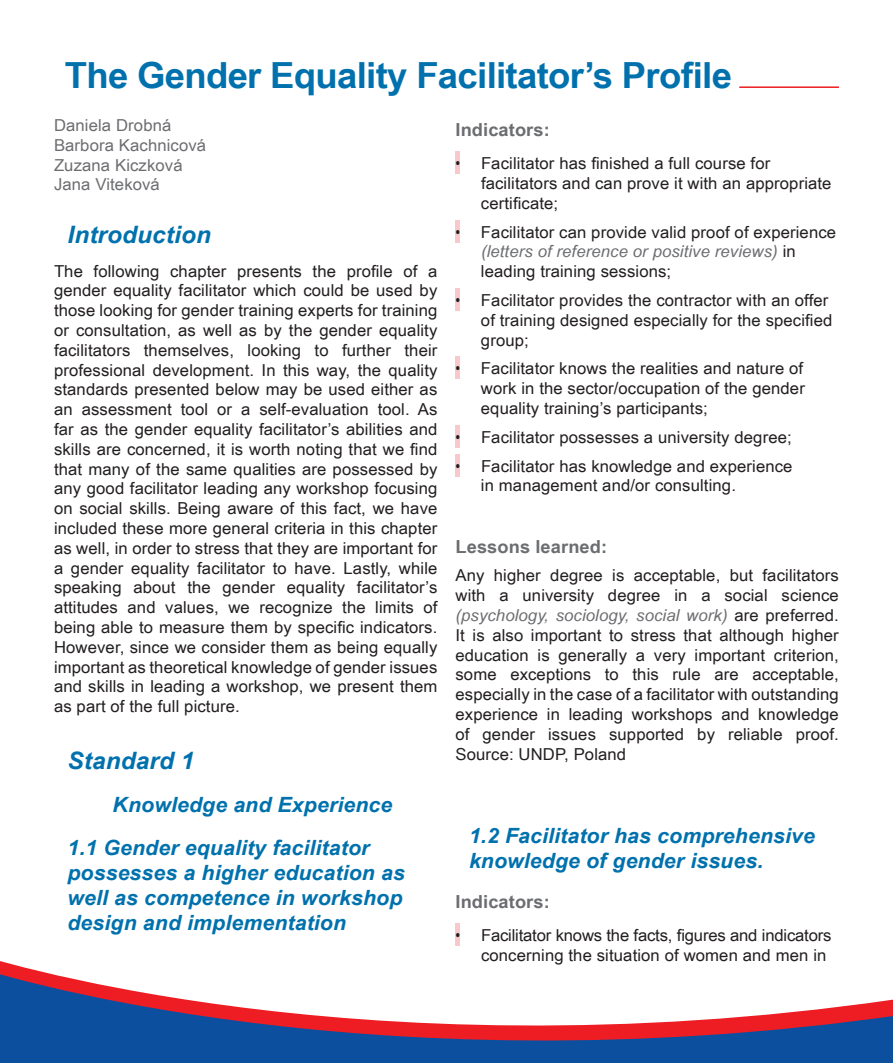
<style>
.page{position:relative;width:893px;height:1063px;background:#fff}
.page>*{position:absolute;margin:0;border:0;box-sizing:border-box;transform-origin:0 0}
.t1{font:700 36px "Arial Narrow";letter-spacing:-.015em;color:#0171ad;scale:1.24 1}
.t2{font:italic 700 24px "Arial Narrow";letter-spacing:.005em;color:#0171ad;scale:1.24 1}
.t3{font:italic 700 21px/25.2px "Arial Narrow";letter-spacing:.005em;color:#0171ad;scale:1.24 1}
.t4{font:700 18px "Arial Narrow";letter-spacing:.005em;color:#6c6d70;scale:1.24 1}
.t5{font:16.5px/19.8px "Arial Narrow";letter-spacing:.005em;color:#231f20;scale:1.24 1}
.t6{font:16.5px/19.8px "Arial Narrow";letter-spacing:.005em;color:#6c6d70;scale:1.24 1}
.t7{font:16.5px/28.8px "Arial Narrow";letter-spacing:.005em;color:#231f20}
.s1{font-style:italic;color:#6c6d70}
</style>
<div class="page">
<svg style="left:0;top:961px;width:892px;height:102px"></svg>
<svg style="left:892px;top:999px;width:1px;height:64px"></svg>
<div style="left:455px;top:151px;width:5px;height:23px;background:#f9c8cd"></div>
<div style="left:455px;top:220px;width:5px;height:23px;background:#f9c8cd"></div>
<div style="left:455px;top:288px;width:5px;height:23px;background:#f9c8cd"></div>
<div style="left:455px;top:356px;width:5px;height:23px;background:#f9c8cd"></div>
<div style="left:455px;top:425px;width:5px;height:23px;background:#f9c8cd"></div>
<div style="left:455px;top:454px;width:5px;height:23px;background:#f9c8cd"></div>
<div style="left:455px;top:923px;width:5px;height:23px;background:#f9c8cd"></div>
<hr style="left:739px;top:86px;width:100px;height:2px;background:#ee1d23">
<h1 class="t1" style="left:65px;top:48px;width:540px">The Gender Equality Facilitator’s Profile</h1>
<p class="t6" style="left:54px;top:115px;width:124px">Daniela Drobná<br>Barbora Kachnicová<br>Zuzana Kiczková<br>Jana Viteková</p>
<h2 class="t2" style="left:68px;top:217px;width:117px">Introduction</h2>
<p class="t5" style="left:54px;top:260px;width:311px;text-align:justify">The following chapter presents the profile of a gender equality facilitator which could be used by those looking for gender training experts for training or consultation, as well as by the gender equality facilitators themselves, looking to further their professional development. In this way, the quality standards presented below may be used either as an assessment tool or a self-evaluation tool. As far as the gender equality facilitator’s abilities and skills are concerned, it is worth noting that we find that many of the same qualities are possessed by any good facilitator leading any workshop focusing on social skills. Being aware of this fact, we have included these more general criteria in this chapter as well, in order to stress that they are important for a gender equality facilitator to have. Lastly, while speaking about the gender equality facilitator’s attitudes and values, we recognize the limits of being able to measure them by specific indicators.<br>However, since we consider them as being equally important as theoretical knowledge of gender issues and skills in leading a workshop, we present them as part of the full picture.</p>
<h2 class="t2" style="left:68px;top:742px;width:104px">Standard 1</h2>
<p class="t3" style="left:68px;top:782px;width:263px;line-height:43px;text-indent:45px">Knowledge and Experience<br>1.1 Gender equality facilitator</p>
<p class="t3" style="left:68px;top:859px;width:274px;text-align:justify">possesses a higher education as well as competence in workshop design and implementation</p>
<p class="t4" style="left:455px;top:116px;width:78px">Indicators:</p>
<p class="t5" style="left:481px;top:153px;width:284px">Facilitator has finished a full course for facilitators and can prove it with an appropriate certificate;</p>
<p class="t5" style="left:481px;top:221px;width:288px">Facilitator can provide valid proof of experience <span class="s1">(letters of reference or positive reviews)</span> in leading training sessions;</p>
<p class="t5" style="left:481px;top:290px;width:285px">Facilitator provides the contractor with an offer of training designed especially for the specified group;</p>
<p class="t5" style="left:481px;top:358px;width:263px;text-align:justify">Facilitator knows the realities and nature of work in the sector/occupation of the gender equality training’s participants;</p>
<p class="t5" style="left:481px;top:422px;width:253px;line-height:28.8px">Facilitator possesses a university degree;<br>Facilitator has knowledge and experience</p>
<p class="t5" style="left:481px;top:475px;width:207px">in management and/or consulting.</p>
<p class="t7" style="left:455px;top:148px;width:6px">•</p>
<p class="t7" style="left:455px;top:217px;width:6px">•</p>
<p class="t7" style="left:455px;top:285px;width:6px">•</p>
<p class="t7" style="left:455px;top:354px;width:6px">•</p>
<p class="t7" style="left:455px;top:422px;width:6px">• •</p>
<p class="t4" style="left:455px;top:533px;width:124px">Lessons learned:</p>
<p class="t5" style="left:455px;top:565px;width:311px;text-align:justify">Any higher degree is acceptable, but facilitators with a university degree in a social science <span class="s1">(psychology, sociology, social work)</span> are preferred.<br>It is also important to stress that although higher education is generally a very important criterion, some exceptions to this rule are acceptable, especially in the case of a facilitator with outstanding experience in leading workshops and knowledge of gender issues supported by reliable proof.<br>Source: UNDP, Poland</p>
<p class="t3" style="left:469px;top:822px;width:280px">1.2 Facilitator has comprehensive knowledge of gender issues.</p>
<p class="t4" style="left:455px;top:888px;width:78px">Indicators:</p>
<p class="t5" style="left:481px;top:925px;width:284px">Facilitator knows the facts, figures and indicators concerning the situation of women and men in</p>
<p class="t7" style="left:455px;top:920px;width:6px">•</p>
</div>
